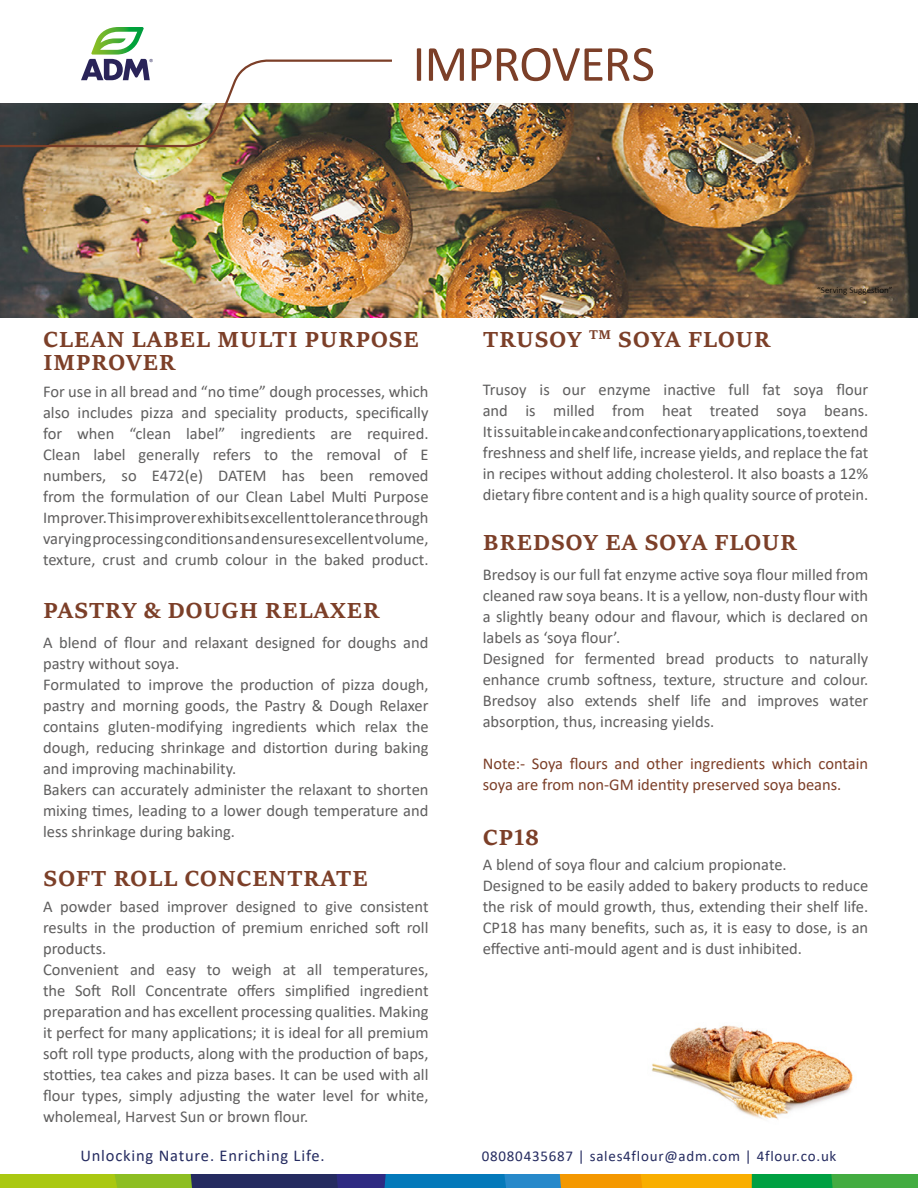
<style>
.page{position:relative;width:918px;height:1188px;background:#fff}
.page>*{position:absolute;margin:0;border:0;box-sizing:border-box;transform-origin:0 0}
.t1{font:51px "Calibri";letter-spacing:-.02em;color:#7c3f28}
.t2{font:700 24px/22.5px "Sitka Subheading";letter-spacing:.045em;color:#7c3f28}
.t3{font:16.5px/21px "Calibri";color:#5f5e5e}
.t4{font:16.5px/21px "Calibri";color:#7c3f28}
.t5{font:16.5px "Calibri";letter-spacing:.05em;color:#252b60}
.t6{font:15px "Calibri";letter-spacing:.05em;color:#252b60}
.t7{font:300 9px "Calibri";color:#000}
</style>
<div class="page">
<img style="left:0;top:104px;width:918px;height:214px">
<svg style="left:0;top:1175px;width:918px;height:13px"></svg>
<img style="left:0;top:27px;width:394px;height:121px">
<img style="left:651px;top:1025px;width:202px;height:95px">
<h1 class="t1" style="left:413px;top:28px;width:244px">IMPROVERS</h1>
<p class="t7" style="left:817px;top:285px;width:77px">“Serving Suggestion”</p>
<h2 class="t2" style="left:44px;top:326px;width:377px">CLEAN LABEL MULTI PURPOSE<br>IMPROVER</h2>
<p class="t3" style="left:43px;top:380px;width:387px;text-align:justify">For use in all bread and “no time” dough processes, which also includes pizza and speciality products, specifically for when “clean label” ingredients are required.<br>Clean label generally refers to the removal of E numbers, so E472(e) DATEM has been removed from the formulation of our Clean Label Multi Purpose Improver. This improver exhibits excellent tolerance through varying processing conditions and ensures excellent volume, texture, crust and crumb colour in the baked product.</p>
<h2 class="t2" style="left:44px;top:597px;width:337px">PASTRY &amp; DOUGH RELAXER</h2>
<p class="t3" style="left:43px;top:632px;width:387px">A blend of flour and relaxant designed for doughs and pastry without soya.<br>Formulated to improve the production of pizza dough, pastry and morning goods, the Pastry &amp; Dough Relaxer contains gluten-modifying ingredients which relax the dough, reducing shrinkage and distortion during baking and improving machinability.<br>Bakers can accurately administer the relaxant to shorten mixing times, leading to a lower dough temperature and less shrinkage during baking.</p>
<h2 class="t2" style="left:44px;top:865px;width:326px">SOFT ROLL CONCENTRATE</h2>
<p class="t3" style="left:43px;top:895px;width:387px">A powder based improver designed to give consistent results in the production of premium enriched soft roll products.<br>Convenient and easy to weigh at all temperatures, the Soft Roll Concentrate offers simplified ingredient preparation and has excellent processing qualities. Making it perfect for many applications; it is ideal for all premium soft roll type products, along with the production of baps, stotties, tea cakes and pizza bases. It can be used with all flour types, simply adjusting the water level for white, wholemeal, Harvest Sun or brown flour.</p>
<h2 class="t2" style="left:483px;top:326px;width:288px">TRUSOY <sup>TM</sup> SOYA FLOUR</h2>
<p class="t3" style="left:483px;top:378px;width:387px;text-align:justify">Trusoy is our enzyme inactive full fat soya flour and is milled from heat treated soya beans.<br>It is suitable in cake and confectionary applications, to extend freshness and shelf life, increase yields, and replace the fat in recipes without adding cholesterol. It also boasts a 12% dietary fibre content and is a high quality source of protein.</p>
<h2 class="t2" style="left:483px;top:529px;width:315px">BREDSOY EA SOYA FLOUR</h2>
<p class="t3" style="left:483px;top:564px;width:387px">Bredsoy is our full fat enzyme active soya flour milled from cleaned raw soya beans. It is a yellow, non-dusty flour with a slightly beany odour and flavour, which is declared on labels as ‘soya flour’.<br>Designed for fermented bread products to naturally enhance crumb softness, texture, structure and colour.<br>Bredsoy also extends shelf life and improves water absorption, thus, increasing yields.</p>
<p class="t4" style="left:483px;top:753px;width:387px">Note:- Soya flours and other ingredients which contain soya are from non-GM identity preserved soya beans.</p>
<h2 class="t2" style="left:483px;top:824px;width:57px">CP18</h2>
<p class="t3" style="left:483px;top:854px;width:387px">A blend of soya flour and calcium propionate.<br>Designed to be easily added to bakery products to reduce the risk of mould growth, thus, extending their shelf life.<br>CP18 has many benefits, such as, it is easy to dose, is an effective anti-mould agent and is dust inhibited.</p>
<p class="t5" style="left:80px;top:1144px;width:246px">Unlocking Nature. Enriching Life.</p>
<p class="t6" style="left:482px;top:1146px;width:356px">08080435687 | sales4flour@adm.com | 4flour.co.uk</p>
</div>
